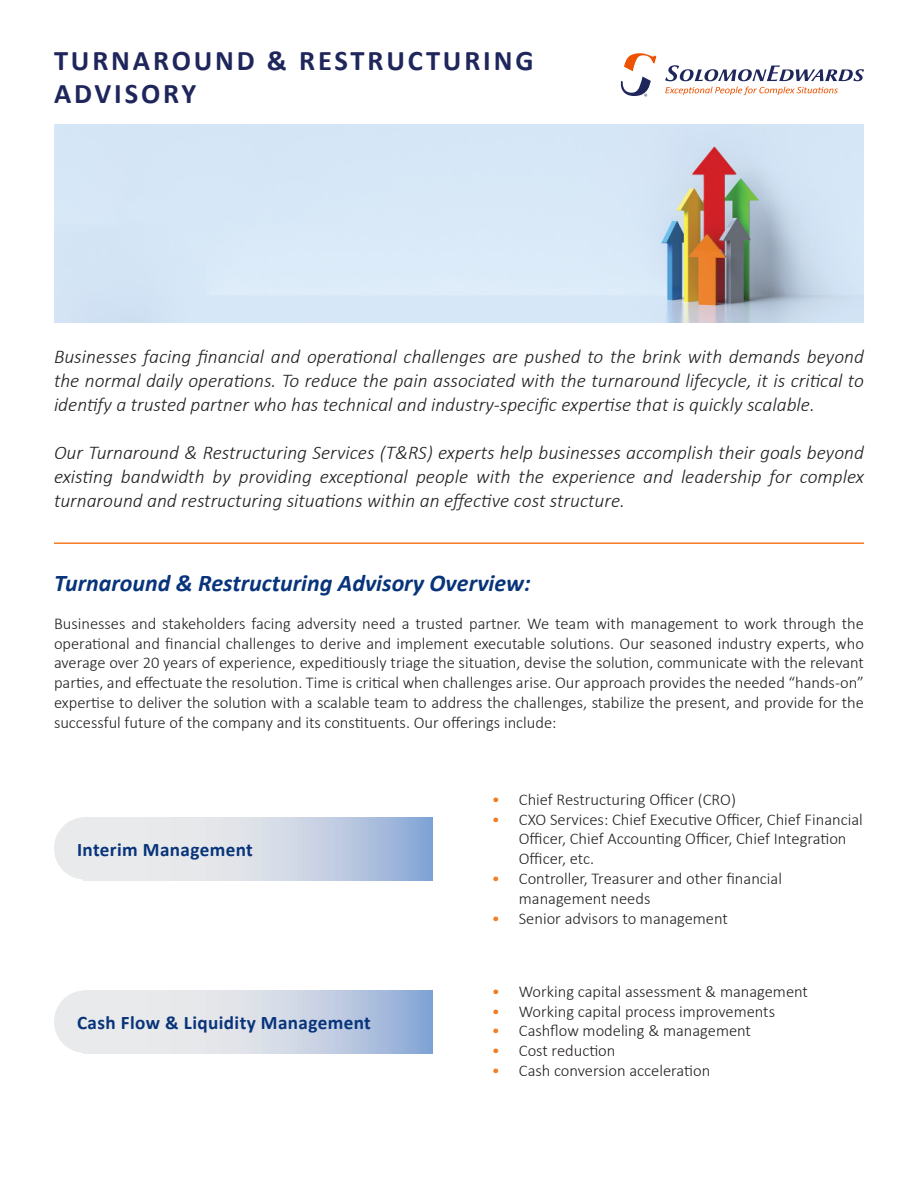
<style>
.page{position:relative;width:918px;height:1188px;background:#fff}
.page>*{position:absolute;margin:0;border:0;box-sizing:border-box;transform-origin:0 0}
.t1{font:700 28.5px/33px "Calibri";letter-spacing:.1em;color:#1f265b}
.t2{font:italic 700 24px "Calibri";color:#08347b}
.t3{font:italic 300 19.5px/24px "Calibri";color:#231f20;text-align:justify}
.t4{font:700 19.2px "Calibri";letter-spacing:.02em;color:#08347b}
.t5{font:300 16.5px/19.8px "Calibri";color:#231f20}
.s1{color:#f47b21}
</style>
<div class="page">
<hr style="left:54px;top:542px;width:810px;height:2px;background:#f47b21">
<svg style="left:665px;top:65px;width:199px;height:16px"></svg>
<svg style="left:624px;top:53px;width:32px;height:18px"></svg>
<svg style="left:620px;top:77px;width:31px;height:20px"></svg>
<svg style="left:665px;top:87px;width:173px;height:8px"></svg>
<img style="left:54px;top:124px;width:810px;height:199px">
<svg style="left:90px;top:817px;width:343px;height:63px;background:#ccd5e4"></svg>
<div style="left:54px;top:817px;width:61px;height:63px;background:#e9eaeb;border-radius:50%"></div>
<svg style="left:84px;top:991px;width:349px;height:63px;background:#cbd5e4"></svg>
<div style="left:54px;top:991px;width:61px;height:62px;background:#e9eaeb;border-radius:50%"></div>
<p class="t1" style="left:54px;top:44px;width:481px">TURNAROUND &amp; RESTRUCTURING<br>ADVISORY</p>
<p class="t3" style="left:54px;top:344px;width:812px">Businesses facing financial and operational challenges are pushed to the brink with demands beyond the normal daily operations. To reduce the pain associated with the turnaround lifecycle, it is critical to identify a trusted partner who has technical and industry-specific expertise that is quickly scalable.</p>
<p class="t3" style="left:54px;top:440px;width:812px">Our Turnaround &amp; Restructuring Services (T&amp;RS) experts help businesses accomplish their goals beyond existing bandwidth by providing exceptional people with the experience and leadership for complex turnaround and restructuring situations within an effective cost structure.</p>
<p class="t2" style="left:54px;top:566px;width:478px">Turnaround &amp; Restructuring Advisory Overview:</p>
<p class="t5" style="left:54px;top:613px;width:812px;text-align:justify">Businesses and stakeholders facing adversity need a trusted partner. We team with management to work through the operational and financial challenges to derive and implement executable solutions. Our seasoned industry experts, who average over 20 years of experience, expeditiously triage the situation, devise the solution, communicate with the relevant parties, and effectuate the resolution. Time is critical when challenges arise. Our approach provides the needed “hands-on” expertise to deliver the solution with a scalable team to address the challenges, stabilize the present, and provide for the successful future of the company and its constituents. Our offerings include:</p>
<p class="t4" style="left:77px;top:836px;width:177px">Interim Management</p>
<p class="t4" style="left:77px;top:1009px;width:295px">Cash Flow &amp; Liquidity Management</p>
<p class="t5" style="left:492px;top:789px;width:246px"><span class="s1">•</span> Chief Restructuring Officer (CRO)</p>
<p class="t5" style="left:519px;top:809px;width:345px;text-indent:-27px"><span class="s1">•</span> CXO Services: Chief Executive Officer, Chief Financial<br>Officer, Chief Accounting Officer, Chief Integration<br>Officer, etc.</p>
<p class="t5" style="left:519px;top:868px;width:265px;text-indent:-27px"><span class="s1">•</span> Controller, Treasurer and other financial management needs</p>
<p class="t5" style="left:492px;top:908px;width:238px"><span class="s1">•</span> Senior advisors to management</p>
<p class="t5" style="left:492px;top:981px;width:318px"><span class="s1">•</span> Working capital assessment &amp; management</p>
<p class="t5" style="left:492px;top:1001px;width:285px"><span class="s1">•</span> Working capital process improvements</p>
<p class="t5" style="left:492px;top:1021px;width:261px"><span class="s1">•</span> Cashflow modeling &amp; management</p>
<p class="t5" style="left:492px;top:1041px;width:125px"><span class="s1">•</span> Cost reduction</p>
<p class="t5" style="left:492px;top:1061px;width:220px"><span class="s1">•</span> Cash conversion acceleration</p>
</div>
